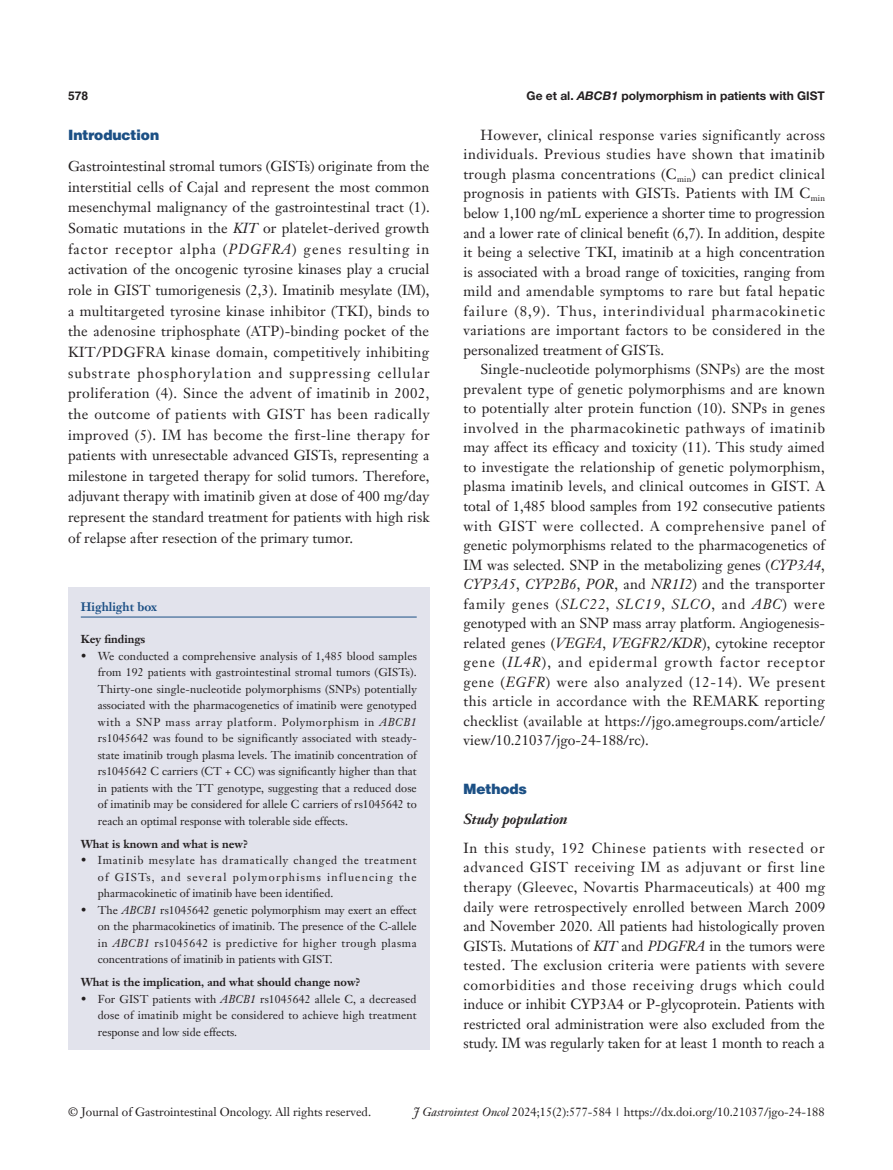
<style>
.page{position:relative;width:893px;height:1170px;background:#fff}
.page>*{position:absolute;margin:0;border:0;box-sizing:border-box;transform-origin:0 0}
.t1{font:14.25px/19.5px "Janson Text LT";letter-spacing:.005em;color:#231f20;text-align:justify}
._1ji-6_5{font:900 14.25px "Helvetica";color:#1c5085}
._2ji-6_5{font:italic 700 14.25px "Janson Text LT";color:#231f20}
.t2{font:12px "Janson Text LT";color:#231f20}
.t3{font:700 12px "Helvetica Neue LT Pro";color:#231f20}
.Cite{font:700 12px "Janson Text LT";color:#1c5085}
.t4{font:700 12px "Helvetica";color:#231f20}
.box-zhengwen{font:11.25px/16.5px "Janson Text LT";color:#231f20;text-align:justify}
.box-biaoti-1_5mm{font:700 11.25px "Janson Text LT";color:#231f20}
.box-biaoti{font:700 11.25px "Janson Text LT";color:#231f20}
.s1{font-style:italic}
</style>
<div class="page">
<div style="left:68px;top:587px;width:361px;height:462px;background:#e2e3ec"></div>
<hr style="left:81px;top:616px;width:336px;height:1px;background:#1c5085">
<p class="t4" style="left:68px;top:88px;width:22px">578</p>
<p class="t3" style="left:527px;top:88px;width:300px">Ge et al. <span class="s1">ABCB1</span> polymorphism in patients with GIST</p>
<p class="_1ji-6_5" style="left:68px;top:126px;width:93px">Introduction</p>
<p class="t1" style="left:68px;top:155px;width:363px;line-height:20.7px">Gastrointestinal stromal tumors (GISTs) originate from the interstitial cells of Cajal and represent the most common mesenchymal malignancy of the gastrointestinal tract (1).<br>Somatic mutations in the <span class="s1">KIT</span> or platelet-derived growth factor receptor alpha (<span class="s1">PDGFRA</span>) genes resulting in activation of the oncogenic tyrosine kinases play a crucial role in GIST tumorigenesis (2,3). Imatinib mesylate (IM), a multitargeted tyrosine kinase inhibitor (TKI), binds to the adenosine triphosphate (ATP)-binding pocket of the KIT/PDGFRA kinase domain, competitively inhibiting substrate phosphorylation and suppressing cellular proliferation (4). Since the advent of imatinib in 2002, the outcome of patients with GIST has been radically improved (5). IM has become the first-line therapy for patients with unresectable advanced GISTs, representing a milestone in targeted therapy for solid tumors. Therefore, adjuvant therapy with imatinib given at dose of 400 mg/day represent the standard treatment for patients with high risk of relapse after resection of the primary tumor.</p>
<p class="Cite" style="left:81px;top:598px;width:78px">Highlight box</p>
<p class="box-biaoti" style="left:81px;top:632px;width:66px">Key findings</p>
<p class="box-zhengwen" style="left:98px;top:647px;width:321px;text-indent:-17px">• We conducted a comprehensive analysis of 1,485 blood samples from 192 patients with gastrointestinal stromal tumors (GISTs).<br>Thirty-one single-nucleotide polymorphisms (SNPs) potentially associated with the pharmacogenetics of imatinib were genotyped with a SNP mass array platform. Polymorphism in <span class="s1">ABCB1 </span>rs1045642 was found to be significantly associated with steady&shy;state imatinib trough plasma levels. The imatinib concentration of rs1045642 C carriers (CT + CC) was significantly higher than that in patients with the TT genotype, suggesting that a reduced dose of imatinib may be considered for allele C carriers of rs1045642 to reach an optimal response with tolerable side effects.</p>
<p class="box-biaoti-1_5mm" style="left:81px;top:836px;width:169px">What is known and what is new?</p>
<p class="box-zhengwen" style="left:98px;top:851px;width:321px;text-indent:-17px">• Imatinib mesylate has dramatically changed the treatment of GISTs, and several polymorphisms influencing the pharmacokinetic of imatinib have been identified.</p>
<p class="box-zhengwen" style="left:98px;top:901px;width:320px;text-indent:-17px">• The <span class="s1">ABCB1</span> rs1045642 genetic polymorphism may exert an effect on the pharmacokinetics of imatinib. The presence of the C-allele in <span class="s1">ABCB1</span> rs1045642 is predictive for higher trough plasma concentrations of imatinib in patients with GIST.</p>
<p class="box-biaoti-1_5mm" style="left:81px;top:974px;width:281px">What is the implication, and what should change now?</p>
<p class="box-zhengwen" style="left:98px;top:990px;width:320px;text-indent:-17px">• For GIST patients with <span class="s1">ABCB1</span> rs1045642 allele C, a decreased dose of imatinib might be considered to achieve high treatment response and low side effects.</p>
<p class="t1" style="left:463px;top:125px;width:363px;text-indent:17px">However, clinical response varies significantly across individuals. Previous studies have shown that imatinib trough plasma concentrations (C<sub>min</sub>) can predict clinical prognosis in patients with GISTs. Patients with IM C<sub>min </sub>below 1,100 ng/mL experience a shorter time to progression and a lower rate of clinical benefit (6,7). In addition, despite it being a selective TKI, imatinib at a high concentration is associated with a broad range of toxicities, ranging from mild and amendable symptoms to rare but fatal hepatic failure (8,9). Thus, interindividual pharmacokinetic variations are important factors to be considered in the personalized treatment of GISTs.</p>
<p class="t1" style="left:463px;top:359px;width:363px;text-indent:17px">Single-nucleotide polymorphisms (SNPs) are the most prevalent type of genetic polymorphisms and are known to potentially alter protein function (10). SNPs in genes involved in the pharmacokinetic pathways of imatinib may affect its efficacy and toxicity (11). This study aimed to investigate the relationship of genetic polymorphism, plasma imatinib levels, and clinical outcomes in GIST. A total of 1,485 blood samples from 192 consecutive patients with GIST were collected. A comprehensive panel of genetic polymorphisms related to the pharmacogenetics of IM was selected. SNP in the metabolizing genes (<span class="s1">CYP3A4</span>, <span class="s1">CYP3A5</span>, <span class="s1">CYP2B6</span>, <span class="s1">POR</span>, and <span class="s1">NR1I2</span>) and the transporter family genes (<span class="s1">SLC22</span>, <span class="s1">SLC19</span>, <span class="s1">SLCO</span>, and <span class="s1">ABC</span>) were genotyped with an SNP mass array platform. Angiogenesis&shy;related genes (<span class="s1">VEGFA</span>, <span class="s1">VEGFR2/KDR</span>), cytokine receptor gene (<span class="s1">IL4R</span>), and epidermal growth factor receptor gene (<span class="s1">EGFR</span>) were also analyzed (12-14). We present this article in accordance with the REMARK reporting checklist (available at https://jgo.amegroups.com/article/ view/10.21037/jgo-24-188/rc).</p>
<p class="_1ji-6_5" style="left:463px;top:780px;width:65px">Methods</p>
<p class="_2ji-6_5" style="left:463px;top:809px;width:106px">Study population</p>
<p class="t1" style="left:463px;top:838px;width:363px">In this study, 192 Chinese patients with resected or advanced GIST receiving IM as adjuvant or first line therapy (Gleevec, Novartis Pharmaceuticals) at 400 mg daily were retrospectively enrolled between March 2009 and November 2020. All patients had histologically proven GISTs. Mutations of <span class="s1">KIT</span> and <span class="s1">PDGFRA</span> in the tumors were tested. The exclusion criteria were patients with severe comorbidities and those receiving drugs which could induce or inhibit CYP3A4 or P-glycoprotein. Patients with restricted oral administration were also excluded from the study. IM was regularly taken for at least 1 month to reach a</p>
<p class="t2" style="left:68px;top:1104px;width:304px">© Journal of Gastrointestinal Oncology. All rights reserved.</p>
<p class="t2" style="left:413px;top:1104px;width:413px"><span class="s1">J Gastrointest Oncol</span> 2024;15(2):577-584 | https://dx.doi.org/10.21037/jgo-24-188</p>
</div>
